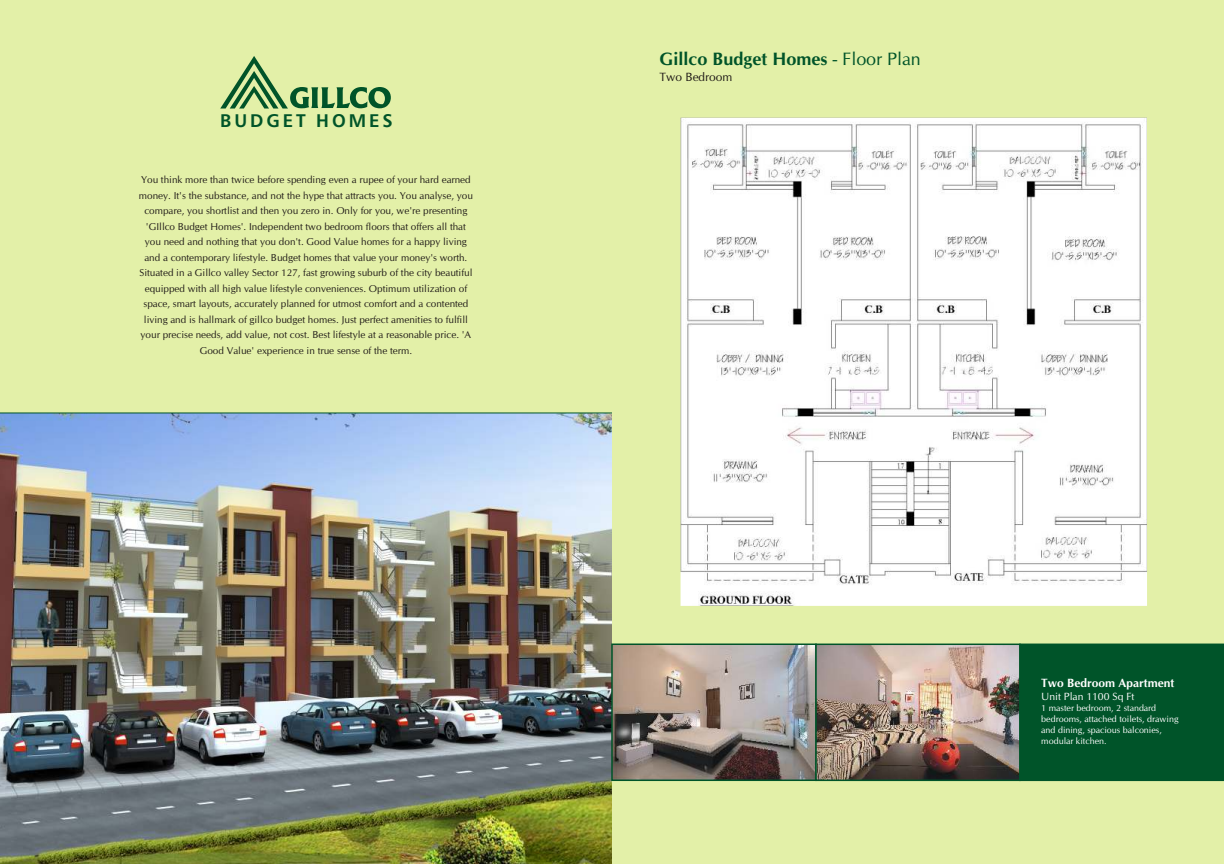
<style>
.page{position:relative;width:1224px;height:864px;background:#fff}
.page>*{position:absolute;margin:0;border:0;box-sizing:border-box;transform-origin:0 0}
.t1{font:18.3px "Humanist 777 BT Roman B,Bold";letter-spacing:.16em;color:#005429}
.t2{font:700 18px "CG Omega";color:#005429}
.t3{font:700 12px "CG Omega";color:#fff}
.t4{font:12px "CG Omega";color:#1f1a17}
.t5{font:10.5px "CG Omega";color:#fff}
.t6{font:10px/15.5px "CG Omega";color:#1f1a17;text-align:center}
.t7{font:9px/10.8px "CG Omega";color:#fff}
.s1{font-weight:400}
</style>
<div class="page">
<div style="left:612px;top:0;width:612px;height:864px;background:#e3f0a8"></div>
<img style="left:0;top:414px;width:612px;height:450px">
<div style="left:0;top:0;width:612px;height:413px;background:#e3f0a8"></div>
<svg style="left:220px;top:56px;width:171px;height:53px"></svg>
<hr style="left:0;top:413px;width:612px;height:1px;background:#005429">
<img style="left:614px;top:647px;width:200px;height:131px">
<div style="left:611px;top:644px;width:206px;height:137px;border:2px solid #005429"></div>
<img style="left:818px;top:647px;width:200px;height:131px">
<div style="left:815px;top:644px;width:206px;height:137px;border:2px solid #005429"></div>
<div style="left:1018px;top:643px;width:206px;height:139px;background:#005429"></div>
<img style="left:681px;top:118px;width:466px;height:488px">
<h1 class="t1" style="left:220px;top:113px;width:174px">BUDGET HOMES</h1>
<p class="t6" style="left:139px;top:173px;width:335px">You think more than twice before spending even a rupee of your hard earned money. It's the substance, and not the hype that attracts you. You analyse, you compare, you shortlist and then you zero in. Only for you, we're presenting 'GIllco Budget Homes'. Independent two bedroom floors that offers all that you need and nothing that you don't. Good Value homes for a happy living and a contemporary lifestyle. Budget homes that value your money's worth.<br>Situated in a Gillco valley Sector 127, fast growing suburb of the city beautiful equipped with all high value lifestyle conveniences. Optimum utilization of space, smart layouts, accurately planned for utmost comfort and a contented living and is hallmark of gillco budget homes. Just perfect amenities to fulfill your precise needs, add value, not cost. Best lifestyle at a reasonable price. 'A Good Value' experience in true sense of the term.</p>
<h2 class="t2" style="left:660px;top:52px;width:263px">Gillco Budget Homes <span class="s1">- Floor Plan</span></h2>
<p class="t4" style="left:660px;top:72px;width:74px">Two Bedroom</p>
<p class="t3" style="left:1041px;top:678px;width:135px">Two Bedroom Apartment</p>
<p class="t5" style="left:1041px;top:692px;width:95px">Unit Plan 1100 Sq Ft</p>
<p class="t7" style="left:1041px;top:704px;width:139px">1 master bedroom, 2 standard bedrooms, attached toilets, drawing and dining, spacious balconies, modular kitchen.</p>
</div>
